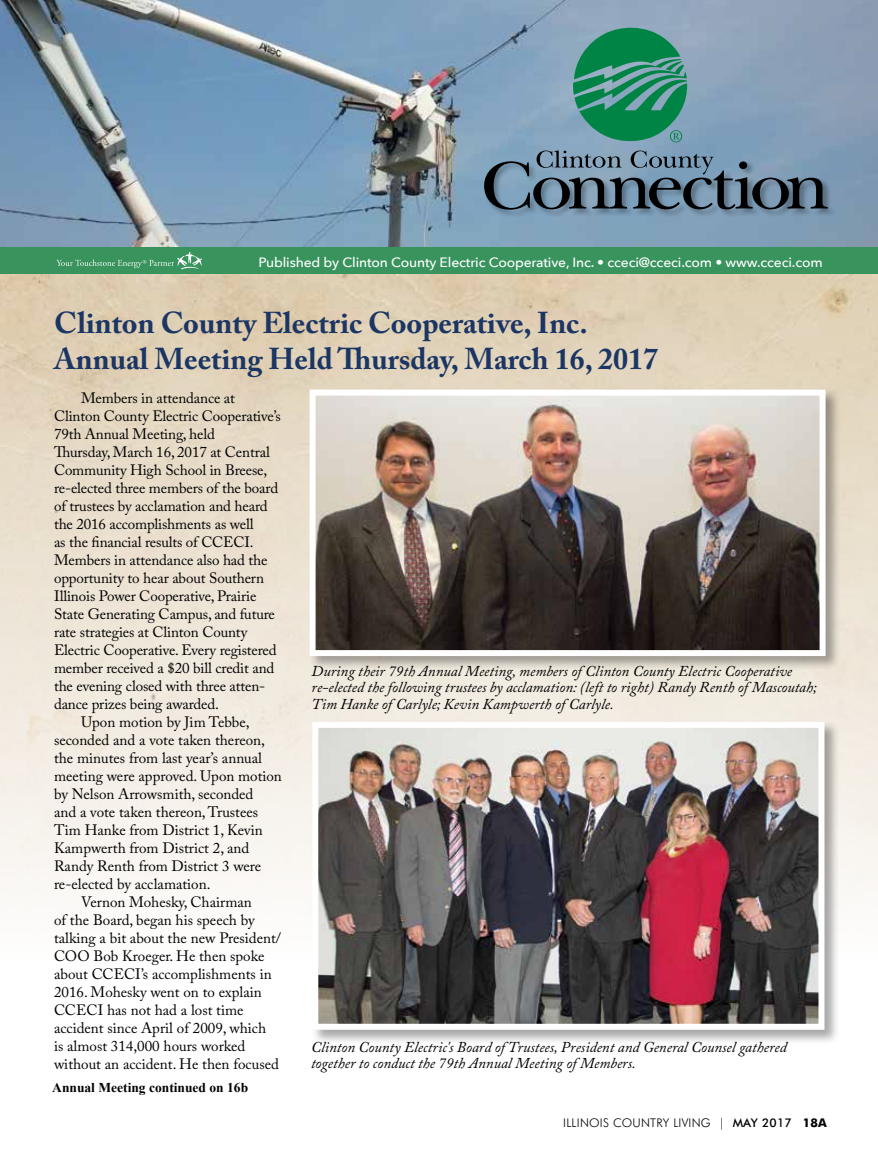
<style>
.page{position:relative;width:878px;height:1161px;background:#fff}
.page>*{position:absolute;margin:0;border:0;box-sizing:border-box;transform-origin:0 0}
.t1{font:700 30px/36px "Adobe Caslon Pro";color:#1b3664}
.t2{font:15px "Adobe Caslon Pro";letter-spacing:-.005em;color:#000}
.t3{font:italic 15px/16.5px "Adobe Caslon Pro";color:#000}
.t4{font:500 13.5px "Avenir Next";letter-spacing:-.01em;color:#fff}
.t5{font:700 13.5px "Times New Roman";color:#000}
.t6{font:300 12px "Futura BT";letter-spacing:.02em;color:#000}
.s1{font-weight:500}
.s2{font-weight:700}
</style>
<div class="page">
<img style="left:0;top:0;width:878px;height:246px">
<div style="left:483px;top:161px;width:353px;height:57px;background:#000;opacity:.3"></div>
<svg style="left:484px;top:150px;width:343px;height:60px;background:#5f778a"></svg>
<svg style="left:0;top:246px;width:878px;height:29px;background:#439664"></svg>
<svg style="left:572px;top:25px;width:116px;height:119px;background:#3c9378"></svg>
<img style="left:0;top:275px;width:878px;height:620px">
<div style="left:311px;top:720px;width:528px;height:325px;background:#000;opacity:.34"></div>
<img style="left:319px;top:729px;width:498px;height:294px">
<div style="left:312px;top:722px;width:512px;height:308px;border:6px solid #fff"></div>
<div style="left:308px;top:388px;width:532px;height:283px;background:#000;opacity:.34"></div>
<img style="left:316px;top:397px;width:502px;height:252px">
<div style="left:309px;top:390px;width:516px;height:266px;border:6px solid #fff"></div>
<p class="t4" style="left:258px;top:251px;width:566px">Published by Clinton County Electric Cooperative, Inc. • cceci@cceci.com • www.cceci.com</p>
<h1 class="t1" style="left:54px;top:304px;width:605px">Clinton County Electric Cooperative, Inc.<br>Annual Meeting Held Thursday, March 16, 2017</h1>
<p class="t2" style="left:81px;top:389px;width:155px">Members in attendance at</p>
<p class="t2" style="left:54px;top:407px;width:228px">Clinton County Electric Cooperative’s</p>
<p class="t2" style="left:54px;top:425px;width:162px">79th Annual Meeting, held</p>
<p class="t2" style="left:54px;top:443px;width:217px">Thursday, March 16, 2017 at Central</p>
<p class="t2" style="left:54px;top:461px;width:215px">Community High School in Breese,</p>
<p class="t2" style="left:54px;top:479px;width:226px">re-elected three members of the board</p>
<p class="t2" style="left:54px;top:497px;width:215px">of trustees by acclamation and heard</p>
<p class="t2" style="left:54px;top:515px;width:201px">the 2016 accomplishments as well</p>
<p class="t2" style="left:54px;top:533px;width:201px">as the financial results of CCECI.</p>
<p class="t2" style="left:54px;top:551px;width:215px">Members in attendance also had the</p>
<p class="t2" style="left:54px;top:569px;width:211px">opportunity to hear about Southern</p>
<p class="t2" style="left:54px;top:587px;width:204px">Illinois Power Cooperative, Prairie</p>
<p class="t2" style="left:54px;top:605px;width:222px">State Generating Campus, and future</p>
<p class="t2" style="left:54px;top:623px;width:195px">rate strategies at Clinton County</p>
<p class="t2" style="left:54px;top:641px;width:224px">Electric Cooperative. Every registered</p>
<p class="t2" style="left:54px;top:659px;width:222px">member received a $20 bill credit and</p>
<p class="t2" style="left:54px;top:677px;width:213px">the evening closed with three atten-</p>
<p class="t2" style="left:54px;top:695px;width:166px">dance prizes being awarded.</p>
<p class="t2" style="left:81px;top:713px;width:170px">Upon motion by Jim Tebbe,</p>
<p class="t2" style="left:54px;top:731px;width:212px">seconded and a vote taken thereon,</p>
<p class="t2" style="left:54px;top:749px;width:210px">the minutes from last year’s annual</p>
<p class="t2" style="left:54px;top:767px;width:229px">meeting were approved. Upon motion</p>
<p class="t2" style="left:54px;top:785px;width:201px">by Nelson Arrowsmith, seconded</p>
<p class="t2" style="left:54px;top:803px;width:206px">and a vote taken thereon, Trustees</p>
<p class="t2" style="left:54px;top:821px;width:210px">Tim Hanke from District 1, Kevin</p>
<p class="t2" style="left:54px;top:839px;width:197px">Kampwerth from District 2, and</p>
<p class="t2" style="left:54px;top:857px;width:209px">Randy Renth from District 3 were</p>
<p class="t2" style="left:54px;top:875px;width:158px">re-elected by acclamation.</p>
<p class="t2" style="left:81px;top:893px;width:172px">Vernon Mohesky, Chairman</p>
<p class="t2" style="left:54px;top:911px;width:202px">of the Board, began his speech by</p>
<p class="t2" style="left:54px;top:929px;width:228px">talking a bit about the new President/</p>
<p class="t2" style="left:54px;top:947px;width:212px">COO Bob Kroeger. He then spoke</p>
<p class="t2" style="left:54px;top:965px;width:219px">about CCECI’s accomplishments in</p>
<p class="t2" style="left:54px;top:983px;width:209px">2016. Mohesky went on to explain</p>
<p class="t2" style="left:54px;top:1001px;width:191px">CCECI has not had a lost time</p>
<p class="t2" style="left:54px;top:1019px;width:214px">accident since April of 2009, which</p>
<p class="t2" style="left:54px;top:1037px;width:193px">is almost 314,000 hours worked</p>
<p class="t2" style="left:54px;top:1055px;width:226px">without an accident. He then focused</p>
<p class="t3" style="left:311px;top:662px;width:506px">During their 79th Annual Meeting, members of Clinton County Electric Cooperative re-elected the following trustees by acclamation: (left to right) Randy Renth of Mascoutah;<br>Tim Hanke of Carlyle; Kevin Kampwerth of Carlyle.</p>
<p class="t3" style="left:311px;top:1038px;width:477px">Clinton County Electric's Board of Trustees, President and General Counsel gathered together to conduct the 79th Annual Meeting of Members.</p>
<p class="t5" style="left:52px;top:1078px;width:197px">Annual Meeting continued on 16b</p>
<p class="t6" style="left:563px;top:1116px;width:265px">ILLINOIS COUNTRY LIVING | <span class="s1">MAY 2017</span> <span class="s2">18a</span></p>
</div>
